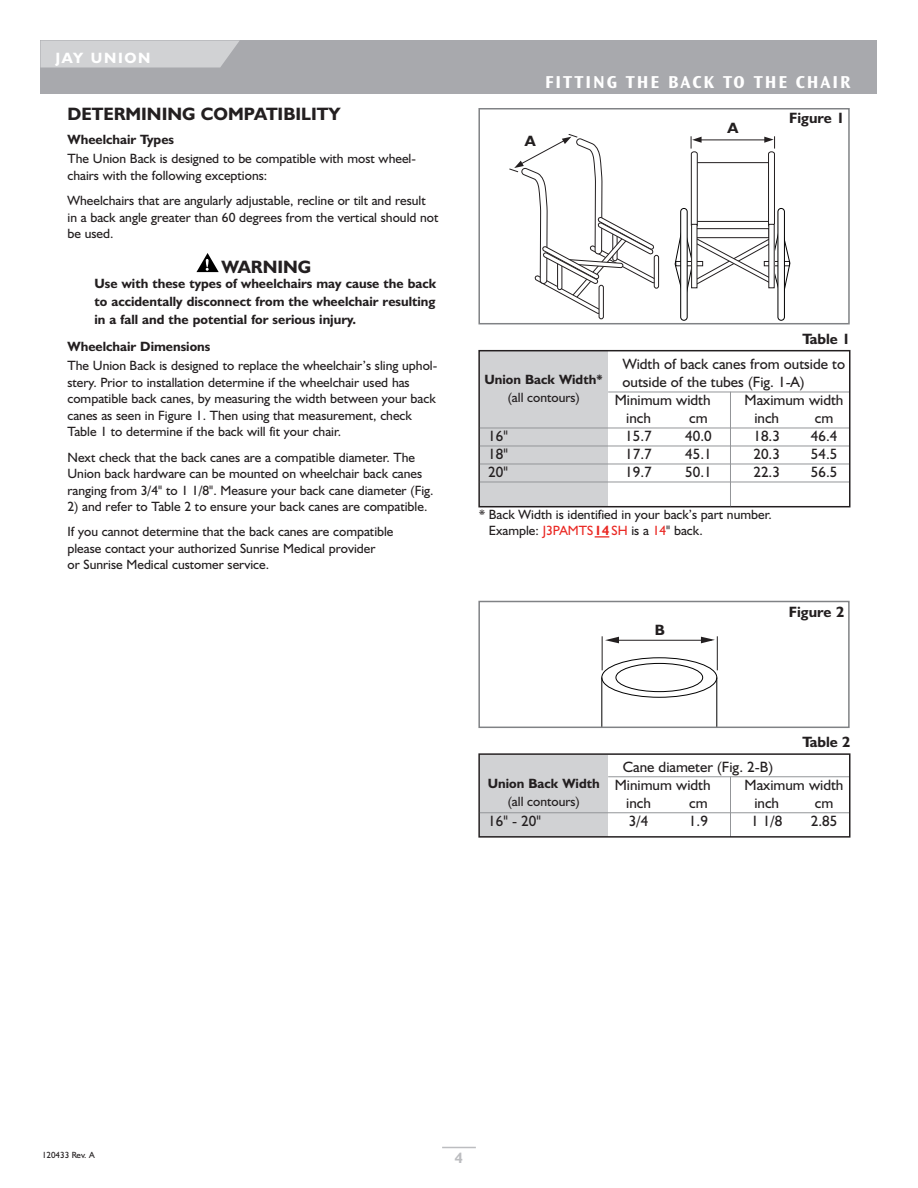
<style>
.page{position:relative;width:918px;height:1188px;background:#fff}
.page>*{position:absolute;margin:0;border:0;box-sizing:border-box;transform-origin:0 0}
.t1{font:700 18px "Humanist 521 BT";color:#231f20}
.t2{font:18px "Ocean Sans MM.648.wt.475.wd";letter-spacing:.105em;color:#fff}
.t3{font:15px/18px "Humanist 521 BT";color:#231f20}
.t4{font:700 15px "Humanist 521 BT";color:#231f20}
.t5{font:700 15px "Humanist 521 BT";letter-spacing:.11em;color:#fff}
.t6{font:700 15px "Humanist 521 BT";color:#bcbdc0}
.t7{font:13.5px/16.5px "Humanist 521 BT";color:#231f20}
.t8{font:700 13.5px/18px "Humanist 521 BT";color:#231f20;text-align:justify}
.t9{font:9px "Humanist 521 BT";color:#231f20}
.s1{color:#ea2924}
.s2{font-weight:700;color:#ea2924}
</style>
<div class="page">
<div style="left:40px;top:40px;width:838px;height:54px;background:#a8a9ad"></div>
<svg style="left:40px;top:40px;width:200px;height:28px;background:#cdced0"></svg>
<hr style="left:730px;top:777px;width:1px;height:60px;background:#939598">
<svg style="left:196px;top:272px;width:23px;height:1px"></svg>
<svg style="left:196px;top:253px;width:23px;height:19px"></svg>
<div style="left:480px;top:352px;width:128px;height:154px;background:#d1d2d4"></div>
<div style="left:478px;top:350px;width:372px;height:157px;border:2px solid #231f20"></div>
<hr style="left:608px;top:392px;width:241px;height:1px;background:#939598">
<hr style="left:480px;top:428px;width:369px;height:1px;background:#939598">
<hr style="left:480px;top:446px;width:369px;height:1px;background:#939598">
<hr style="left:480px;top:464px;width:369px;height:1px;background:#939598">
<hr style="left:480px;top:482px;width:369px;height:1px;background:#939598">
<hr style="left:730px;top:392px;width:1px;height:114px;background:#939598">
<div style="left:654px;top:255px;width:5px;height:34px;border:1px solid #231f20;border-radius:2px"></div>
<div style="left:599px;top:285px;width:5px;height:34px;border:1px solid #231f20;border-radius:2px"></div>
<div style="left:778px;top:208px;width:7px;height:113px;border:1px solid #000101;border-radius:3px"></div>
<div style="left:680px;top:208px;width:8px;height:113px;border:1px solid #000101;border-radius:3px"></div>
<svg style="left:509px;top:134px;width:148px;height:181px"></svg>
<svg style="left:674px;top:136px;width:116px;height:158px"></svg>
<div style="left:478px;top:108px;width:372px;height:216px;border:2px solid #808285"></div>
<div style="left:601px;top:657px;width:116px;height:41px;border:1px solid #000101;border-radius:50%"></div>
<div style="left:615px;top:663px;width:88px;height:29px;border:1px solid #000101;border-radius:50%"></div>
<hr style="left:601px;top:678px;width:1px;height:49px;background:#000101">
<hr style="left:716px;top:678px;width:1px;height:49px;background:#000101">
<hr style="left:717px;top:636px;width:1px;height:34px;background:#231f20">
<hr style="left:602px;top:636px;width:1px;height:34px;background:#231f20">
<hr style="left:609px;top:640px;width:103px;height:1px;background:#231f20">
<svg style="left:701px;top:637px;width:14px;height:6px"></svg>
<svg style="left:605px;top:637px;width:14px;height:6px"></svg>
<div style="left:478px;top:601px;width:372px;height:127px;border:2px solid #808285"></div>
<div style="left:480px;top:755px;width:128px;height:82px;background:#d1d2d4"></div>
<div style="left:478px;top:753px;width:372px;height:85px;border:2px solid #231f20"></div>
<hr style="left:608px;top:776px;width:241px;height:1px;background:#939598">
<hr style="left:480px;top:812px;width:369px;height:1px;background:#939598">
<svg style="left:595px;top:536px;width:14px;height:2px"></svg>
<hr style="left:442px;top:1147px;width:34px;height:1px;background:#bcbdc0">
<p class="t5" style="left:56px;top:52px;width:97px">JAY UNION</p>
<h1 class="t1" style="left:68px;top:108px;width:274px">DETERMINING COMPATIBILITY</h1>
<p class="t8" style="left:68px;top:132px;width:108px">Wheelchair Types</p>
<p class="t7" style="left:67px;top:152px;width:350px">The Union Back is designed to be compatible with most wheel&shy;chairs with the following exceptions:</p>
<p class="t7" style="left:67px;top:194px;width:373px">Wheelchairs that are angularly adjustable, recline or tilt and result in a back angle greater than 60 degrees from the vertical should not be used.</p>
<h1 class="t1" style="left:221px;top:261px;width:91px">WARNING</h1>
<p class="t8" style="left:94px;top:276px;width:343px">Use with these types of wheelchairs may cause the back to accidentally disconnect from the wheelchair resulting in a fall and the potential for serious injury.</p>
<p class="t8" style="left:67px;top:339px;width:144px">Wheelchair Dimensions</p>
<p class="t7" style="left:67px;top:359px;width:371px">The Union Back is designed to replace the wheelchair’s sling uphol&shy;stery. Prior to installation determine if the wheelchair used has compatible back canes, by measuring the width between your back canes as seen in Figure 1. Then using that measurement, check Table 1 to determine if the back will fit your chair.</p>
<p class="t7" style="left:67px;top:450px;width:368px">Next check that the back canes are a compatible diameter. The<br>Union back hardware can be mounted on wheelchair back canes ranging from 3/4" to 1 1/8". Measure your back cane diameter (Fig.</p>
<p class="t7" style="left:67px;top:495px;width:361px;line-height:25.2px">2) and refer to Table 2 to ensure your back canes are compatible.<br>If you cannot determine that the back canes are compatible</p>
<p class="t7" style="left:67px;top:541px;width:310px">please contact your authorized Sunrise Medical provider or Sunrise Medical customer service.</p>
<h1 class="t2" style="left:545px;top:75px;width:307px">FITTING THE BACK TO THE CHAIR</h1>
<p class="t4" style="left:525px;top:136px;width:12px">A</p>
<p class="t4" style="left:728px;top:122px;width:12px">A</p>
<p class="t4" style="left:789px;top:113px;width:57px">Figure 1</p>
<p class="t8" style="left:484px;top:372px;width:120px">Union Back Width*</p>
<p class="t7" style="left:508px;top:391px;width:74px">(all contours)</p>
<p class="t4" style="left:802px;top:334px;width:50px">Table 1</p>
<p class="t3" style="left:623px;top:357px;width:224px">Width of back canes from outside to</p>
<p class="t3" style="left:623px;top:375px;width:184px">outside of the tubes (Fig. 1-A)</p>
<p class="t3" style="left:615px;top:393px;width:97px">Minimum width</p>
<p class="t3" style="left:745px;top:393px;width:100px">Maximum width</p>
<p class="t3" style="left:626px;top:411px;width:26px">inch</p>
<p class="t3" style="left:689px;top:411px;width:20px">cm</p>
<p class="t3" style="left:754px;top:411px;width:26px">inch</p>
<p class="t3" style="left:815px;top:411px;width:20px">cm</p>
<p class="t3" style="left:488px;top:429px;width:21px">16"</p>
<p class="t3" style="left:625px;top:429px;width:28px">15.7</p>
<p class="t3" style="left:685px;top:429px;width:28px">40.0</p>
<p class="t3" style="left:754px;top:429px;width:28px">18.3</p>
<p class="t3" style="left:811px;top:429px;width:28px">46.4</p>
<p class="t3" style="left:488px;top:447px;width:21px">18"</p>
<p class="t3" style="left:625px;top:447px;width:28px">17.7</p>
<p class="t3" style="left:685px;top:447px;width:28px">45.1</p>
<p class="t3" style="left:754px;top:447px;width:28px">20.3</p>
<p class="t3" style="left:811px;top:447px;width:28px">54.5</p>
<p class="t3" style="left:488px;top:465px;width:21px">20"</p>
<p class="t3" style="left:625px;top:465px;width:28px">19.7</p>
<p class="t3" style="left:685px;top:465px;width:28px">50.1</p>
<p class="t3" style="left:754px;top:465px;width:28px">22.3</p>
<p class="t3" style="left:811px;top:465px;width:28px">56.5</p>
<p class="t7" style="left:489px;top:508px;width:284px;text-indent:-10px">* Back Width is identified in your back’s part number.<br>Example: <span class="s1">J3PAMTS</span><span class="s2">14</span> <span class="s1">SH</span> is a <span class="s1">14</span>" back.</p>
<p class="t4" style="left:655px;top:624px;width:12px">B</p>
<p class="t4" style="left:789px;top:606px;width:57px">Figure 2</p>
<p class="t4" style="left:802px;top:737px;width:50px">Table 2</p>
<p class="t8" style="left:488px;top:776px;width:113px">Union Back Width</p>
<p class="t7" style="left:508px;top:794px;width:74px">(all contours)</p>
<p class="t3" style="left:615px;top:759px;width:160px;text-indent:8px">Cane diameter (Fig. 2-B)<br>Minimum width</p>
<p class="t3" style="left:745px;top:777px;width:100px">Maximum width</p>
<p class="t3" style="left:626px;top:795px;width:26px">inch</p>
<p class="t3" style="left:689px;top:795px;width:20px">cm</p>
<p class="t3" style="left:754px;top:795px;width:26px">inch</p>
<p class="t3" style="left:815px;top:795px;width:20px">cm</p>
<p class="t3" style="left:488px;top:813px;width:54px">16" - 20"</p>
<p class="t3" style="left:629px;top:813px;width:21px">3/4</p>
<p class="t3" style="left:689px;top:813px;width:20px">1.9</p>
<p class="t3" style="left:751px;top:813px;width:33px">1 1/8</p>
<p class="t3" style="left:811px;top:813px;width:28px">2.85</p>
<p class="t9" style="left:42px;top:1152px;width:54px">120433 Rev. A</p>
<p class="t6" style="left:455px;top:1152px;width:10px">4</p>
</div>
